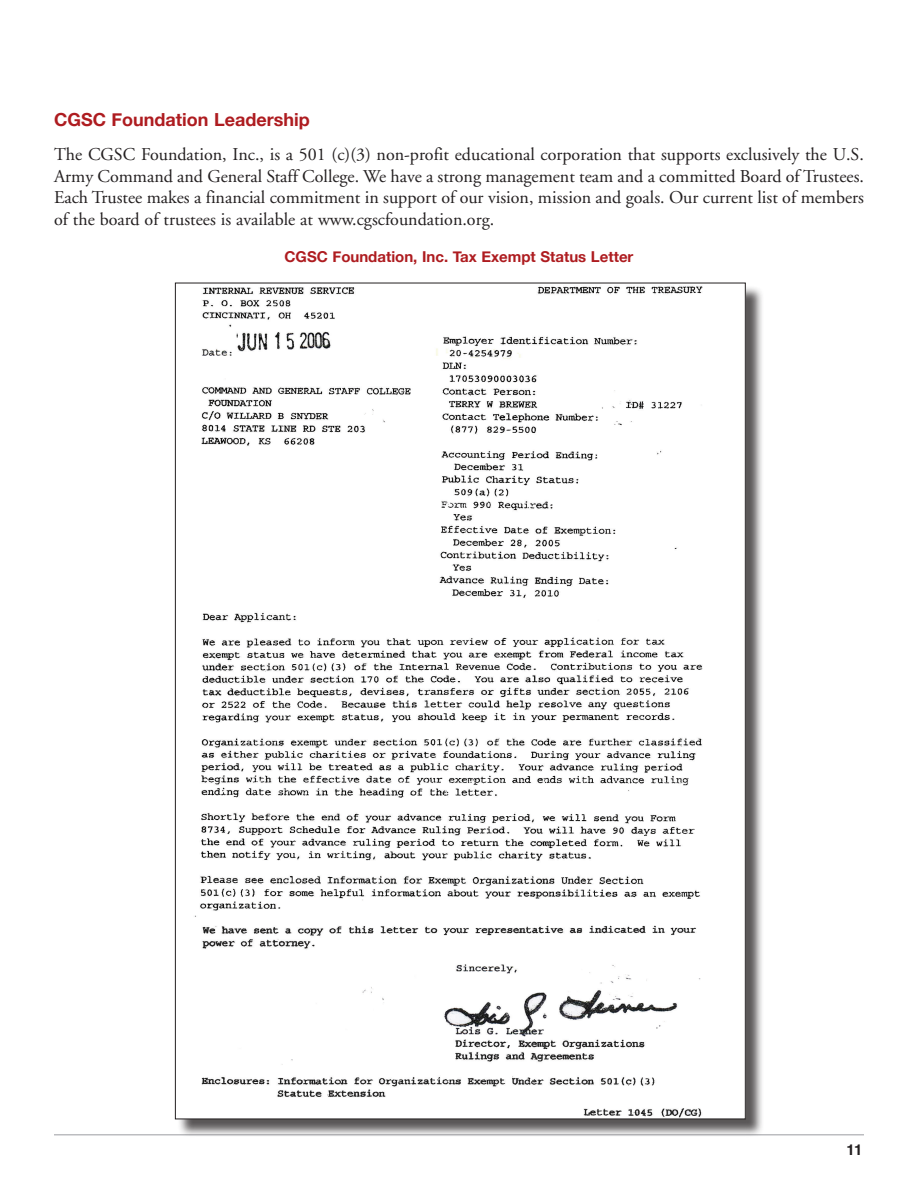
<style>
.page{position:relative;width:918px;height:1188px;background:#fff}
.page>*{position:absolute;margin:0;border:0;box-sizing:border-box;transform-origin:0 0}
.t1{font:18px/21.6px "Adobe Garamond";color:#231f20;text-align:justify}
.t2{font:700 18px "Helvetica Neue";color:#ae1c20}
.t3{font:700 15px "Helvetica Neue";color:#ae1c20}
.t4{font:700 15px "Helvetica";color:#231f20}
</style>
<div class="page">
<hr style="left:54px;top:1134px;width:810px;height:2px;background:#bcbdc0">
<div style="left:177px;top:285px;width:587px;height:853px;background:#231f20;opacity:.75"></div>
<img style="left:177px;top:285px;width:567px;height:832px">
<p class="t2" style="left:54px;top:105px;width:257px">CGSC Foundation Leadership</p>
<p class="t1" style="left:54px;top:144px;width:812px">The CGSC Foundation, Inc., is a 501 (c)(3) non-profit educational corporation that supports exclusively the U.S.<br>Army Command and General Staff College. We have a strong management team and a committed Board of Trustees.<br>Each Trustee makes a financial commitment in support of our vision, mission and goals. Our current list of members of the board of trustees is available at www.cgscfoundation.org.</p>
<p class="t3" style="left:285px;top:245px;width:350px">CGSC Foundation, Inc. Tax Exempt Status Letter</p>
<p class="t4" style="left:847px;top:1138px;width:17px">11</p>
</div>
